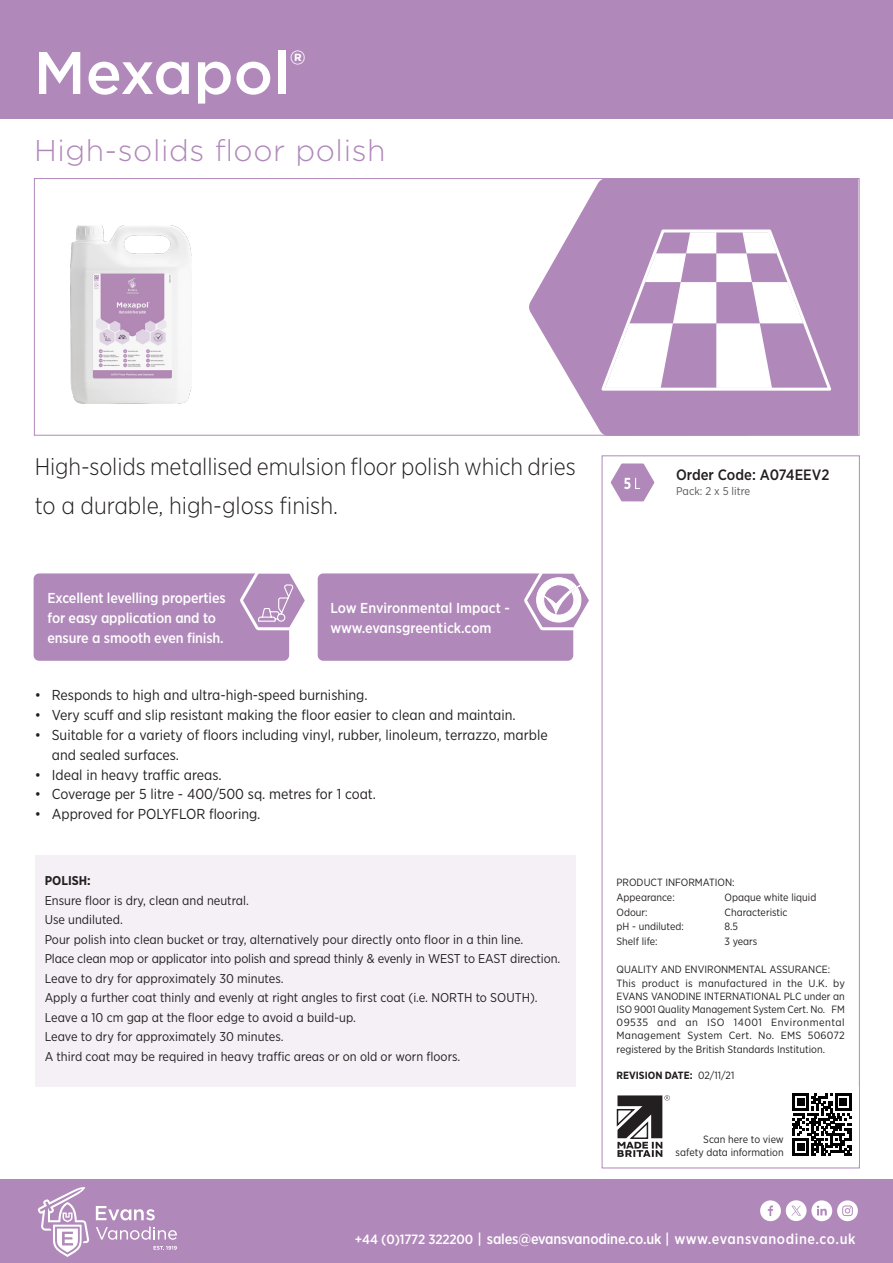
<style>
.page{position:relative;width:893px;height:1263px;background:#fff}
.page>*{position:absolute;margin:0;border:0;box-sizing:border-box;transform-origin:0 0}
.Product_Name{font:500 60px "Gotham";color:#fff}
.Product_Sub-title{font:300 30px "Gotham";letter-spacing:.02em;color:#b088ba}
.Product_Description{font:300 24px/39.6px "Gotham Narrow";letter-spacing:-.005em;color:#231f20}
.t1{font:500 15px "Gotham Narrow";color:#231f20}
.t2{font:500 14.55px "Gotham Narrow";letter-spacing:-.01em;color:#fff}
.t3{font:14.4px/19.8px "Gotham Narrow";color:#231f20}
.Box_Quote_Text{font:500 14.4px/19.8px "Gotham Narrow";letter-spacing:-.01em;color:#fff}
.How_to_Use_Text{font:12.75px "Gotham Narrow";color:#231f20}
.How_to_Use_Text-2{font:700 12.75px "Gotham Narrow";color:#231f20}
.t4{font:11.25px "Gotham Narrow";color:#57585a}
.Micro_Text{font:10.5px/13.2px "Gotham Narrow";color:#231f20;text-align:right}
.Micro_Text-2{font:700 10.5px "Gotham Narrow";color:#231f20}
.s1{font-weight:400}
.s2{font-size:13.5px}
</style>
<div class="page">
<svg style="left:529px;top:180px;width:328px;height:254px;fill:#b088ba"></svg>
<div style="left:34px;top:573px;width:255px;height:88px;background:#b088ba;border-radius:6px"></div>
<div style="left:318px;top:573px;width:255px;height:88px;background:#b088ba;border-radius:6px"></div>
<div style="left:0;top:1179px;width:893px;height:84px;background:#b088ba"></div>
<div style="left:0;top:0;width:893px;height:119px;background:#b088ba"></div>
<svg style="left:38px;top:1187px;width:51px;height:70px"></svg>
<svg style="left:96px;top:1206px;width:59px;height:14px"></svg>
<svg style="left:96px;top:1226px;width:81px;height:14px"></svg>
<svg style="left:154px;top:1246px;width:23px;height:4px"></svg>
<div style="left:602px;top:455px;width:258px;height:713px;border:1px solid #b088ba"></div>
<div style="left:34px;top:178px;width:825px;height:258px;border:1px solid #b088ba"></div>
<svg style="left:616px;top:1095px;width:54px;height:62px"></svg>
<svg style="left:760px;top:1200px;width:98px;height:21px"></svg>
<div style="left:785px;top:1086px;width:74px;height:77px;background:#fff"></div>
<svg style="left:793px;top:1094px;width:59px;height:61px"></svg>
<div style="left:797px;top:1143px;width:7px;height:7px;background:#000"></div>
<svg style="left:611px;top:463px;width:43px;height:38px"></svg>
<div style="left:35px;top:855px;width:540px;height:232px;background:#f4f0f6"></div>
<img style="left:71px;top:225px;width:120px;height:178px">
<svg style="left:521px;top:573px;width:68px;height:59px"></svg>
<svg style="left:599px;top:227px;width:235px;height:165px"></svg>
<svg style="left:237px;top:573px;width:68px;height:59px"></svg>
<p class="Product_Name" style="left:34px;top:34px;width:273px">Mexapol<sup>®</sup></p>
<p class="Product_Sub-title" style="left:34px;top:131px;width:353px">High-solids floor polish</p>
<p class="Product_Description" style="left:35px;top:446px;width:542px">High-solids metallised emulsion floor polish which dries to a durable, high-gloss finish.</p>
<p class="Box_Quote_Text" style="left:48px;top:588px;width:180px">Excellent levelling properties for easy application and to ensure a smooth even finish.</p>
<p class="Box_Quote_Text" style="left:330px;top:598px;width:181px">Low Environmental Impact -</p>
<p class="Box_Quote_Text" style="left:330px;top:618px;width:163px">www.evansgreentick.com</p>
<p class="t3" style="left:35px;top:685px;width:334px">• Responds to high and ultra-high-speed burnishing.</p>
<p class="t3" style="left:35px;top:705px;width:482px">• Very scuff and slip resistant making the floor easier to clean and maintain.</p>
<p class="t3" style="left:52px;top:725px;width:497px;text-indent:-17px">• Suitable for a variety of floors including vinyl, rubber, linoleum, terrazzo, marble and sealed surfaces.</p>
<p class="t3" style="left:35px;top:764px;width:188px">• Ideal in heavy traffic areas.</p>
<p class="t3" style="left:35px;top:784px;width:343px">• Coverage per 5 litre - 400/500 sq. metres for 1 coat.</p>
<p class="t3" style="left:35px;top:804px;width:227px">• Approved for POLYFLOR flooring.</p>
<p class="How_to_Use_Text-2" style="left:45px;top:872px;width:48px">POLISH:</p>
<p class="How_to_Use_Text" style="left:45px;top:892px;width:206px">Ensure floor is dry, clean and neutral.</p>
<p class="How_to_Use_Text" style="left:45px;top:912px;width:80px">Use undiluted.</p>
<p class="How_to_Use_Text" style="left:45px;top:931px;width:480px">Pour polish into clean bucket or tray, alternatively pour directly onto floor in a thin line.</p>
<p class="How_to_Use_Text" style="left:45px;top:951px;width:517px">Place clean mop or applicator into polish and spread thinly &amp; evenly in WEST to EAST direction.</p>
<p class="How_to_Use_Text" style="left:45px;top:970px;width:240px">Leave to dry for approximately 30 minutes.</p>
<p class="How_to_Use_Text" style="left:45px;top:990px;width:494px">Apply a further coat thinly and evenly at right angles to first coat (i.e. NORTH to SOUTH).</p>
<p class="How_to_Use_Text" style="left:45px;top:1009px;width:313px">Leave a 10 cm gap at the floor edge to avoid a build-up.</p>
<p class="How_to_Use_Text" style="left:45px;top:1029px;width:240px">Leave to dry for approximately 30 minutes.</p>
<p class="How_to_Use_Text" style="left:45px;top:1048px;width:417px">A third coat may be required in heavy traffic areas or on old or worn floors.</p>
<p class="t1" style="left:676px;top:465px;width:155px">Order Code: A074EEV2</p>
<p class="t4" style="left:676px;top:484px;width:76px">Pack: 2 x 5 litre</p>
<p class="Micro_Text" style="left:617px;top:875px;width:120px">PRODUCT INFORMATION:</p>
<p class="Micro_Text" style="left:617px;top:890px;width:60px">Appearance:</p>
<p class="Micro_Text" style="left:725px;top:890px;width:93px">Opaque white liquid</p>
<p class="Micro_Text" style="left:617px;top:905px;width:33px">Odour:</p>
<p class="Micro_Text" style="left:725px;top:905px;width:65px">Characteristic</p>
<p class="Micro_Text" style="left:617px;top:920px;width:69px">pH - undiluted:</p>
<p class="Micro_Text" style="left:725px;top:920px;width:15px">8.5</p>
<p class="Micro_Text" style="left:617px;top:935px;width:43px">Shelf life:</p>
<p class="Micro_Text" style="left:725px;top:935px;width:34px">3 years</p>
<p class="Micro_Text" style="left:617px;top:963px;width:215px">QUALITY AND ENVIRONMENTAL ASSURANCE:</p>
<p class="Micro_Text" style="left:617px;top:976px;width:230px;text-align:justify">This product is manufactured in the U.K. by EVANS VANODINE INTERNATIONAL PLC under an ISO 9001 Quality Management System Cert. No. FM 09535 and an ISO 14001 Environmental Management System Cert. No. EMS 506072 registered by the British Standards Institution.</p>
<p class="Micro_Text-2" style="left:617px;top:1068px;width:119px">REVISION DATE: <span class="s1">02/11/21</span></p>
<p class="Micro_Text" style="left:676px;top:1132px;width:110px">Scan here to view safety data information</p>
<p class="t2" style="left:355px;top:1229px;width:502px"><span class="s2">+44 (0)1772 322200</span> | sales@evansvanodine.co.uk | www.evansvanodine.co.uk</p>
</div>
